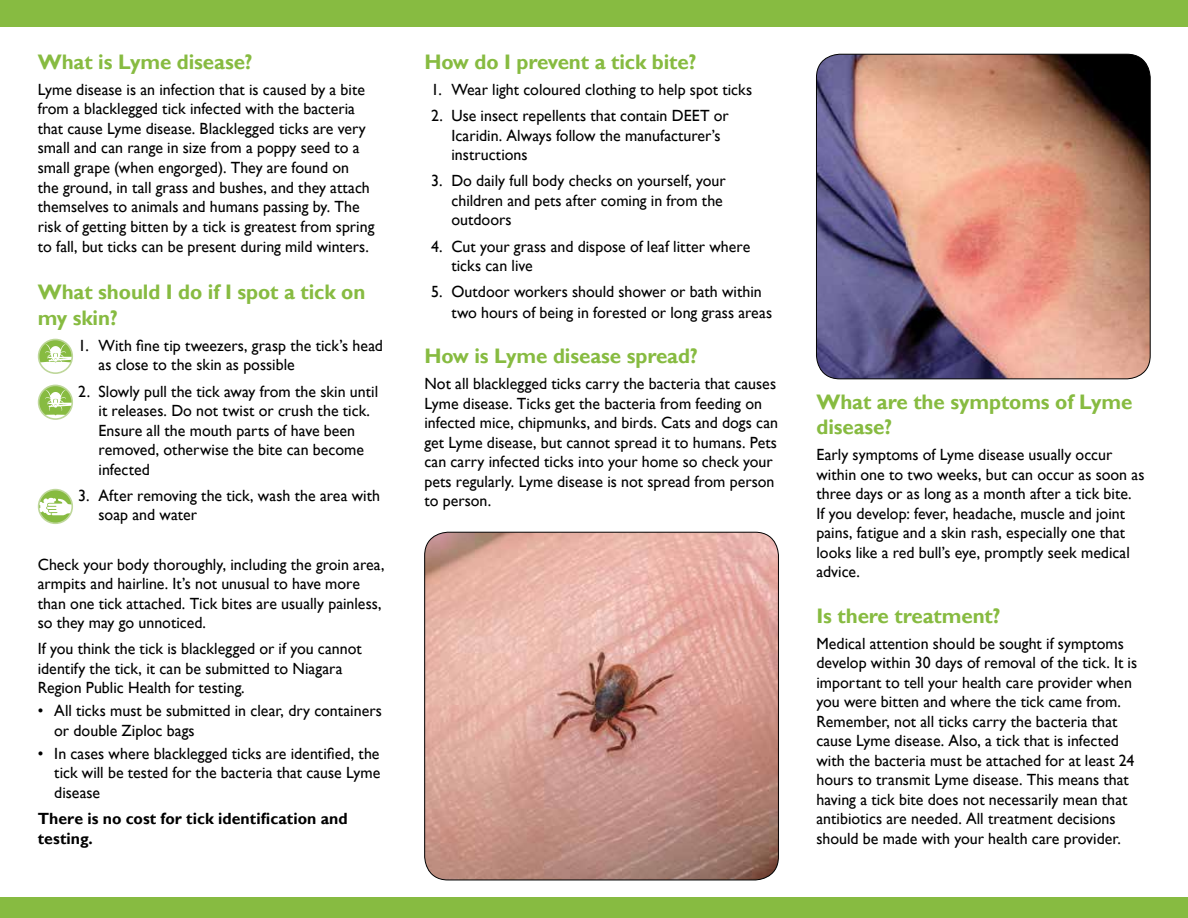
<style>
.page{position:relative;width:1188px;height:918px;background:#fff}
.page>*{position:absolute;margin:0;border:0;box-sizing:border-box;transform-origin:0 0}
.t1{font:700 21px/25.2px "Gill Sans";letter-spacing:-.005em;color:#87bb41}
.t2{font:16.2px/19.5px "Gill Sans";color:#000}
.t3{font:700 16.2px/19.5px "Gill Sans";color:#000}
</style>
<div class="page">
<div style="left:0;top:0;width:1188px;height:27px;background:#87bb41"></div>
<div style="left:0;top:897px;width:1188px;height:21px;background:#87bb41"></div>
<img style="left:425px;top:532px;width:353px;height:348px">
<div style="left:424px;top:532px;width:355px;height:348px;border:1px solid #000;border-radius:23px"></div>
<img style="left:816px;top:54px;width:334px;height:325px">
<div style="left:816px;top:54px;width:334px;height:325px;border:1px solid #000;border-radius:23px"></div>
<div style="left:39px;top:340px;width:33px;height:33px;background:#87bb41;border-radius:50%"></div>
<svg style="left:39px;top:344px;width:33px;height:27px"></svg>
<div style="left:38px;top:339px;width:35px;height:35px;border:2px solid #bed79a;border-radius:50%"></div>
<svg style="left:39px;top:385px;width:33px;height:34px"></svg>
<svg style="left:39px;top:390px;width:33px;height:27px"></svg>
<div style="left:38px;top:385px;width:35px;height:35px;border:2px solid #bed79a;border-radius:50%"></div>
<svg style="left:39px;top:490px;width:33px;height:33px"></svg>
<svg style="left:39px;top:498px;width:33px;height:17px"></svg>
<div style="left:38px;top:489px;width:35px;height:35px;border:2px solid #bed79a;border-radius:50%"></div>
<p class="t1" style="left:38px;top:50px;width:216px">What is Lyme disease?</p>
<p class="t2" style="left:38px;top:80px;width:338px">Lyme disease is an infection that is caused by a bite from a blacklegged tick infected with the bacteria that cause Lyme disease. Blacklegged ticks are very small and can range in size from a poppy seed to a small grape (when engorged). They are found on<br>the ground, in tall grass and bushes, and they attach themselves to animals and humans passing by. The risk of getting bitten by a tick is greatest from spring to fall, but ticks can be present during mild winters.</p>
<p class="t1" style="left:38px;top:280px;width:329px">What should I do if I spot a tick on my skin?</p>
<p class="t2" style="left:99px;top:336px;width:286px;text-indent:-20px">1. With fine tip tweezers, grasp the tick’s head as close to the skin as possible</p>
<p class="t2" style="left:99px;top:382px;width:281px;text-indent:-20px">2. Slowly pull the tick away from the skin until it releases. Do not twist or crush the tick.<br>Ensure all the mouth parts of have been removed, otherwise the bite can become infected</p>
<p class="t2" style="left:99px;top:486px;width:283px;text-indent:-20px">3. After removing the tick, wash the area with soap and water</p>
<p class="t2" style="left:38px;top:555px;width:348px">Check your body thoroughly, including the groin area, armpits and hairline. It’s not unusual to have more than one tick attached. Tick bites are usually painless, so they may go unnoticed.</p>
<p class="t2" style="left:38px;top:640px;width:325px">If you think the tick is blacklegged or if you cannot identify the tick, it can be submitted to Niagara<br>Region Public Health for testing.</p>
<p class="t2" style="left:54px;top:702px;width:329px;text-indent:-16px">• All ticks must be submitted in clear, dry containers or double Ziploc bags</p>
<p class="t2" style="left:54px;top:744px;width:328px;text-align:justify;text-indent:-16px">• In cases where blacklegged ticks are identified, the tick will be tested for the bacteria that cause Lyme disease</p>
<p class="t3" style="left:38px;top:809px;width:312px">There is no cost for tick identification and testing.</p>
<p class="t1" style="left:424px;top:50px;width:274px">How do I prevent a tick bite?</p>
<p class="t2" style="left:431px;top:80px;width:322px">1. Wear light coloured clothing to help spot ticks</p>
<p class="t2" style="left:451px;top:106px;width:279px;text-indent:-20px">2. Use insect repellents that contain DEET or<br>Icaridin. Always follow the manufacturer’s instructions</p>
<p class="t2" style="left:451px;top:172px;width:276px;text-indent:-20px">3. Do daily full body checks on yourself, your children and pets after coming in from the outdoors</p>
<p class="t2" style="left:451px;top:237px;width:300px;text-indent:-20px">4. Cut your grass and dispose of leaf litter where ticks can live</p>
<p class="t2" style="left:451px;top:282px;width:322px;line-height:20.2px;text-indent:-20px">5. Outdoor workers should shower or bath within two hours of being in forested or long grass areas</p>
<p class="t1" style="left:424px;top:344px;width:275px">How is Lyme disease spread?</p>
<p class="t2" style="left:424px;top:375px;width:355px">Not all blacklegged ticks carry the bacteria that causes Lyme disease. Ticks get the bacteria from feeding on infected mice, chipmunks, and birds. Cats and dogs can get Lyme disease, but cannot spread it to humans. Pets can carry infected ticks into your home so check your pets regularly. Lyme disease is not spread from person to person.</p>
<p class="t1" style="left:816px;top:390px;width:317px">What are the symptoms of Lyme disease?</p>
<p class="t2" style="left:816px;top:445px;width:329px">Early symptoms of Lyme disease usually occur within one to two weeks, but can occur as soon as three days or as long as a month after a tick bite.<br>If you develop: fever, headache, muscle and joint pains, fatigue and a skin rash, especially one that looks like a red bull’s eye, promptly seek medical advice.</p>
<p class="t1" style="left:816px;top:603px;width:186px">Is there treatment?</p>
<p class="t2" style="left:816px;top:634px;width:322px">Medical attention should be sought if symptoms develop within 30 days of removal of the tick. It is important to tell your health care provider when you were bitten and where the tick came from.<br>Remember, not all ticks carry the bacteria that cause Lyme disease. Also, a tick that is infected with the bacteria must be attached for at least 24 hours to transmit Lyme disease. This means that having a tick bite does not necessarily mean that antibiotics are needed. All treatment decisions should be made with your health care provider.</p>
</div>
